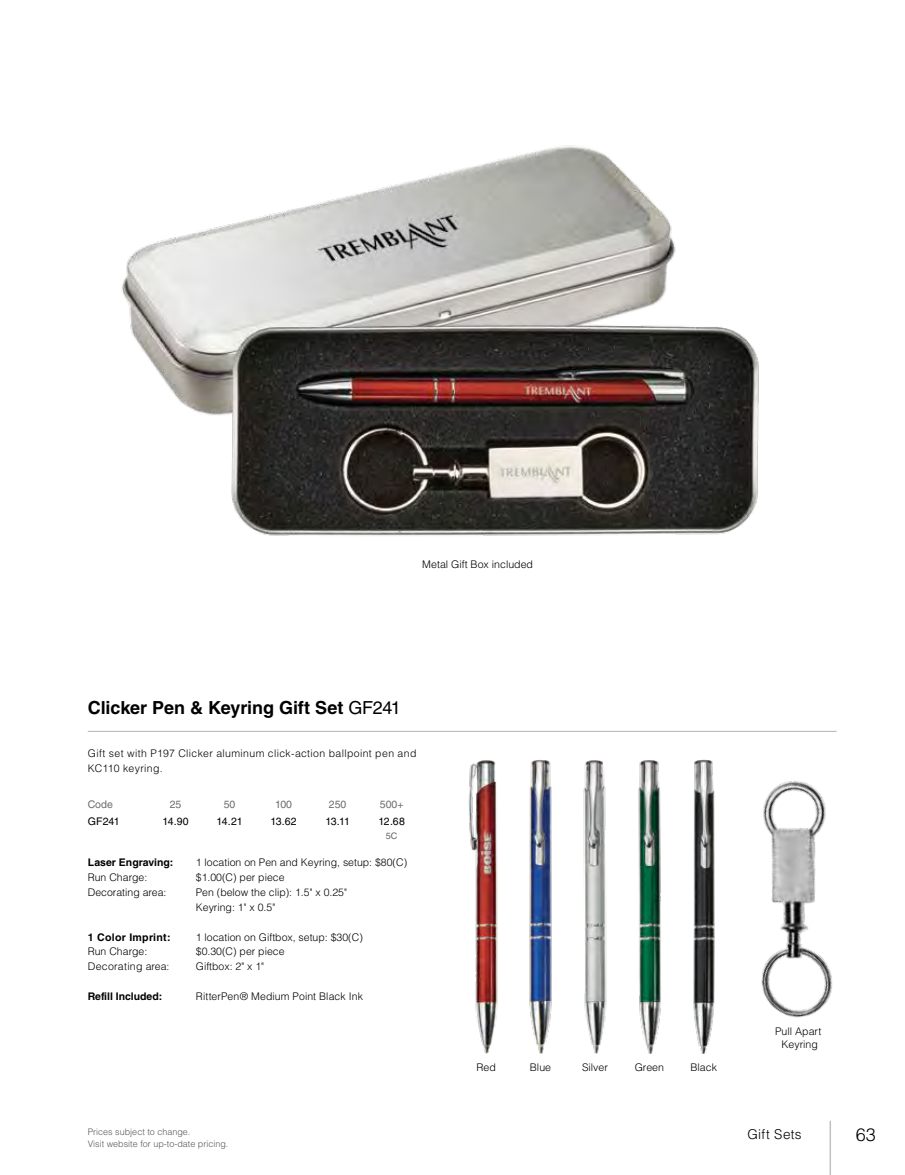
<style>
.page{position:relative;width:905px;height:1175px;background:#fff}
.page>*{position:absolute;margin:0;border:0;box-sizing:border-box;transform-origin:0 0}
.t1{font:700 18px "Helvetica LT Std";letter-spacing:-.005em;color:#000}
.t2{font:300 18px "Helvetica LT Std";color:#000}
.t3{font:300 13.5px "Helvetica LT Std";letter-spacing:.025em;color:#000}
.t4{font:300 10.5px/14.9px "Helvetica LT Std";color:#000}
.t5{font:300 10.5px/15px "Helvetica LT Std";letter-spacing:.03em;color:#000}
.t6{font:700 10.5px "Helvetica LT Std";color:#000}
.t7{font:10.5px "Helvetica LT Std";letter-spacing:-.025em;color:#000}
.t8{font:10.5px "Helvetica LT Std";color:#6d6e71}
.t9{font:300 10.5px "Helvetica LT Std";letter-spacing:.025em;color:#000}
.t10{font:700 10.5px "Helvetica LT Std";letter-spacing:.025em;color:#000}
.t11{font:300 9px/12px "Helvetica LT Std";color:#58595b}
.t12{font:9px "Helvetica LT Std";color:#636466}
.s1{font-weight:400}
</style>
<div class="page">
<img style="left:468px;top:760px;width:30px;height:293px">
<img style="left:529px;top:760px;width:23px;height:293px">
<img style="left:583px;top:760px;width:24px;height:293px">
<img style="left:638px;top:760px;width:23px;height:293px">
<img style="left:693px;top:759px;width:22px;height:294px">
<img style="left:122px;top:145px;width:637px;height:391px">
<hr style="left:88px;top:731px;width:748px;height:1px;background:#b1b4b6">
<img style="left:761px;top:781px;width:72px;height:237px">
<hr style="left:829px;top:1120px;width:2px;height:54px;background:#000">
<p class="t4" style="left:422px;top:557px;width:112px">Metal Gift Box included</p>
<h1 class="t1" style="left:88px;top:697px;width:314px">Clicker Pen &amp; Keyring Gift Set <span class="s1">GF241</span></h1>
<p class="t5" style="left:88px;top:745px;width:330px">Gift set with P197 Clicker aluminum click-action ballpoint pen and<br>KC110 keyring.</p>
<p class="t8" style="left:88px;top:798px;width:27px">Code</p>
<p class="t8" style="left:170px;top:798px;width:13px">25</p>
<p class="t8" style="left:224px;top:798px;width:13px">50</p>
<p class="t8" style="left:275px;top:798px;width:18px">100</p>
<p class="t8" style="left:329px;top:798px;width:19px">250</p>
<p class="t8" style="left:380px;top:798px;width:25px">500+</p>
<p class="t7" style="left:88px;top:815px;width:33px">GF241</p>
<p class="t7" style="left:162px;top:815px;width:28px">14.90</p>
<p class="t7" style="left:216px;top:815px;width:28px">14.21</p>
<p class="t7" style="left:270px;top:815px;width:28px">13.62</p>
<p class="t7" style="left:325px;top:815px;width:26px">13.11</p>
<p class="t7" style="left:378px;top:815px;width:28px">12.68</p>
<p class="t12" style="left:386px;top:830px;width:13px">5C</p>
<p class="t6" style="left:88px;top:856px;width:87px">Laser Engraving:</p>
<p class="t4" style="left:196px;top:855px;width:213px">1 location on Pen and Keyring, setup: $80(C)</p>
<p class="t4" style="left:88px;top:869px;width:61px">Run Charge:</p>
<p class="t4" style="left:196px;top:869px;width:90px">$1.00(C) per piece</p>
<p class="t4" style="left:88px;top:884px;width:80px">Decorating area:</p>
<p class="t4" style="left:196px;top:884px;width:153px">Pen (below the clip): 1.5" x 0.25"<br>Keyring: 1" x 0.5"</p>
<p class="t10" style="left:88px;top:930px;width:84px">1 Color Imprint:</p>
<p class="t4" style="left:196px;top:929px;width:168px">1 location on Giftbox, setup: $30(C)</p>
<p class="t4" style="left:88px;top:944px;width:61px">Run Charge:</p>
<p class="t4" style="left:196px;top:944px;width:90px">$0.30(C) per piece</p>
<p class="t9" style="left:88px;top:960px;width:83px">Decorating area:</p>
<p class="t4" style="left:196px;top:959px;width:70px">Giftbox: 2" x 1"</p>
<p class="t6" style="left:88px;top:989px;width:76px">Refill Included:</p>
<p class="t4" style="left:196px;top:988px;width:169px">RitterPen® Medium Point Black Ink</p>
<p class="t11" style="left:88px;top:1125px;width:142px">Prices subject to change.<br>Visit website for up-to-date pricing.</p>
<p class="t4" style="left:476px;top:1059px;width:21px">Red</p>
<p class="t4" style="left:530px;top:1059px;width:23px">Blue</p>
<p class="t4" style="left:582px;top:1059px;width:27px">Silver</p>
<p class="t4" style="left:634px;top:1059px;width:31px">Green</p>
<p class="t4" style="left:690px;top:1059px;width:28px">Black</p>
<p class="t4" style="left:775px;top:1025px;width:48px;line-height:12.6px;text-align:center">Pull Apart<br>Keyring</p>
<p class="t3" style="left:747px;top:1125px;width:56px">Gift Sets</p>
<h1 class="t2" style="left:855px;top:1123px;width:22px">63</h1>
</div>
